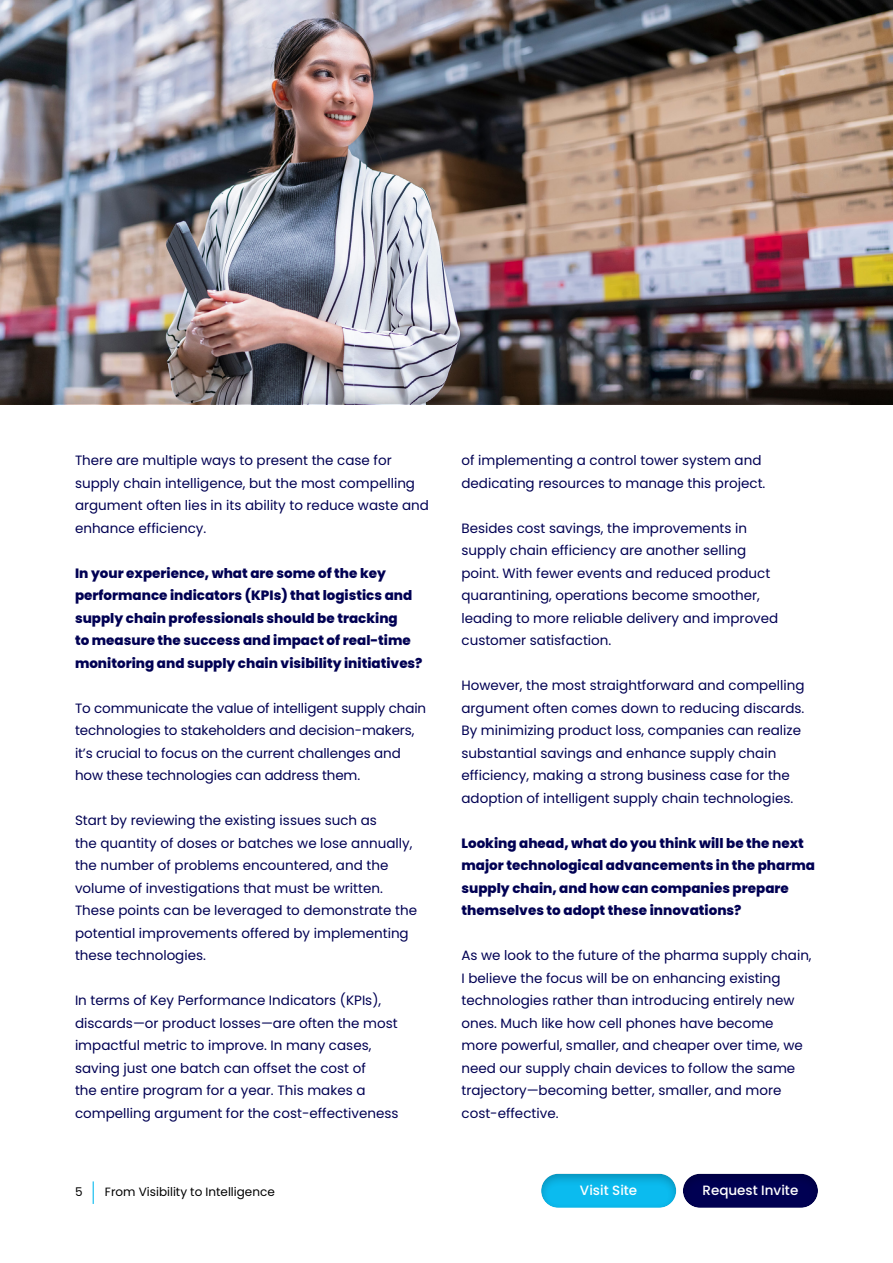
<style>
.page{position:relative;width:893px;height:1263px;background:#fff}
.page>*{position:absolute;margin:0;border:0;box-sizing:border-box;transform-origin:0 0}
.t1{font:13.5px/22.5px "Poppins";color:#000053}
.t2{font:800 13.5px/22.5px "Poppins";color:#000053}
.t3{font:500 13.5px "Poppins";color:#fff}
.t4{font:12px "Poppins";color:#000}
</style>
<div class="page">
<img style="left:0;top:0;width:893px;height:387px">
<div style="left:0;top:387px;width:893px;height:876px;background:#000;opacity:.2"></div>
<div style="left:0;top:405px;width:893px;height:858px;background:#fff"></div>
<div style="left:668px;top:1163px;width:165px;height:54px;background:#000;opacity:.25"></div>
<div style="left:526px;top:1163px;width:162px;height:54px;background:#000;opacity:.25"></div>
<svg style="left:93px;top:1181px;width:1px;height:23px"></svg>
<p class="t1" style="left:75px;top:449px;width:355px">There are multiple ways to present the case for supply chain intelligence, but the most compelling argument often lies in its ability to reduce waste and enhance efficiency.</p>
<p class="t2" style="left:75px;top:562px;width:349px">In your experience, what are some of the key performance indicators (KPIs) that logistics and supply chain professionals should be tracking<br>to measure the success and impact of real-time monitoring and supply chain visibility initiatives?</p>
<p class="t1" style="left:75px;top:697px;width:353px">To communicate the value of intelligent supply chain technologies to stakeholders and decision-makers, it’s crucial to focus on the current challenges and how these technologies can address them.</p>
<p class="t1" style="left:75px;top:809px;width:303px">Start by reviewing the existing issues such as</p>
<p class="t1" style="left:75px;top:832px;width:344px">the quantity of doses or batches we lose annually, the number of problems encountered, and the volume of investigations that must be written.<br>These points can be leveraged to demonstrate the potential improvements offered by implementing these technologies.</p>
<p class="t1" style="left:75px;top:989px;width:325px">In terms of Key Performance Indicators (KPIs), discards—or product losses—are often the most impactful metric to improve. In many cases, saving just one batch can offset the cost of<br>the entire program for a year. This makes a compelling argument for the cost-effectiveness</p>
<p class="t1" style="left:461px;top:449px;width:305px">of implementing a control tower system and dedicating resources to manage this project.</p>
<p class="t1" style="left:461px;top:517px;width:287px">Besides cost savings, the improvements in</p>
<p class="t1" style="left:461px;top:539px;width:310px">supply chain efficiency are another selling point. With fewer events and reduced product quarantining, operations become smoother,</p>
<p class="t1" style="left:461px;top:607px;width:318px">leading to more reliable delivery and improved customer satisfaction.</p>
<p class="t1" style="left:461px;top:674px;width:344px">However, the most straightforward and compelling argument often comes down to reducing discards.<br>By minimizing product loss, companies can realize substantial savings and enhance supply chain efficiency, making a strong business case for the adoption of intelligent supply chain technologies.</p>
<p class="t2" style="left:461px;top:832px;width:355px">Looking ahead, what do you think will be the next major technological advancements in the pharma supply chain, and how can companies prepare themselves to adopt these innovations?</p>
<p class="t1" style="left:461px;top:944px;width:352px">As we look to the future of the pharma supply chain, I believe the focus will be on enhancing existing technologies rather than introducing entirely new ones. Much like how cell phones have become more powerful, smaller, and cheaper over time, we need our supply chain devices to follow the same trajectory—becoming better, smaller, and more cost-effective.</p>
<p class="t4" style="left:75px;top:1185px;width:9px">5</p>
<p class="t4" style="left:105px;top:1185px;width:171px">From Visibility to Intelligence</p>
<p class="t3" style="left:580px;top:1182px;width:59px">Visit Site</p>
<p class="t3" style="left:702px;top:1182px;width:97px">Request Invite</p>
</div>
